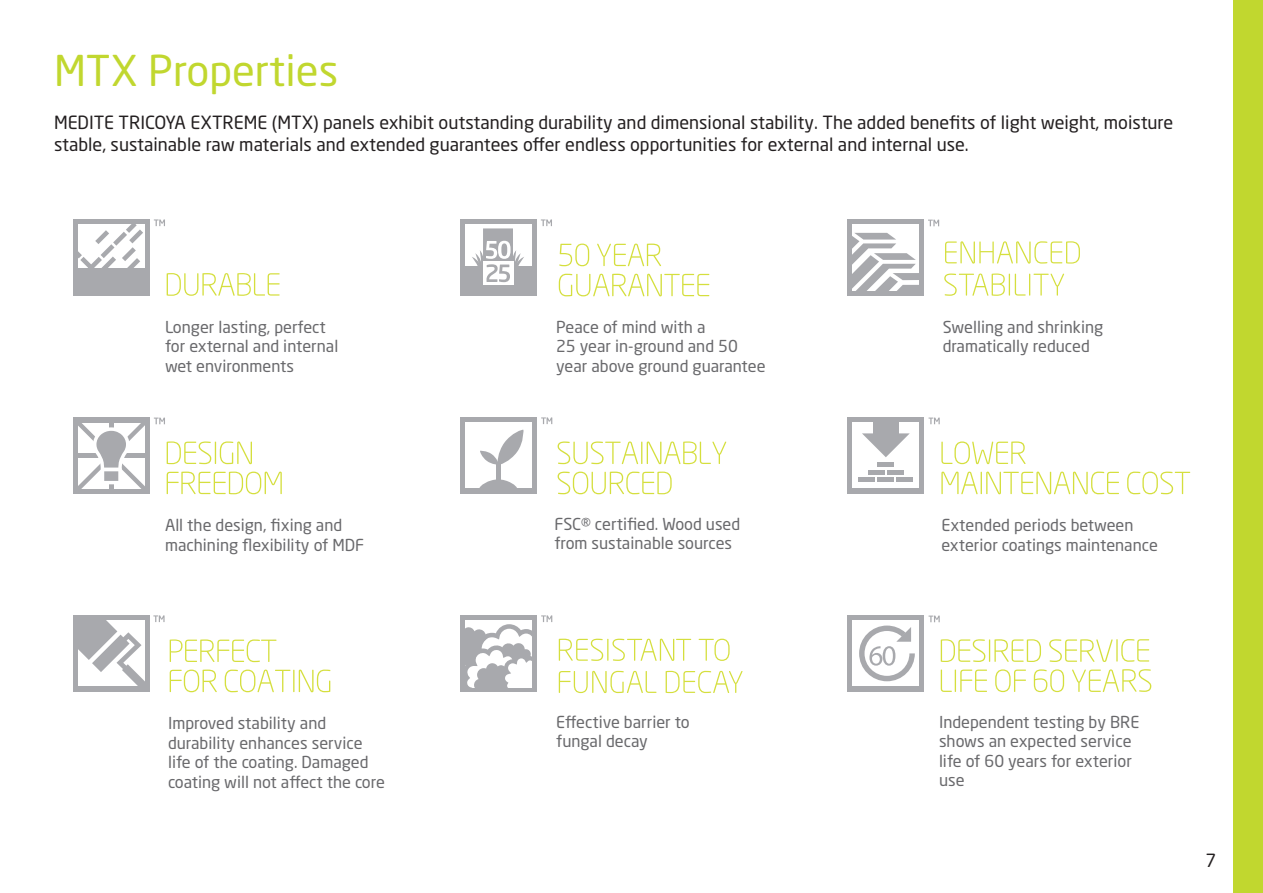
<style>
.page{position:relative;width:1263px;height:893px;background:#fff}
.page>*{position:absolute;margin:0;border:0;box-sizing:border-box;transform-origin:0 0}
.Paragraph_Style_2{font:42px "Neo Sans W1 G";color:#c1d72f}
.Paragraph_Style_1{font:18px/21.6px "Neo Sans W1 G";color:#231f20}
.F_B{font:16.35px/19.5px "Neo Sans W1 G";color:#69696c}
</style>
<div class="page">
<div style="left:1233px;top:0;width:30px;height:893px;background:#c1d72f"></div>
<svg style="left:928px;top:220px;width:11px;height:6px"></svg>
<div style="left:847px;top:219px;width:77px;height:77px;background:#a8a9ad"></div>
<div style="left:852px;top:225px;width:67px;height:66px;background:#fff"></div>
<svg style="left:852px;top:233px;width:67px;height:58px"></svg>
<svg style="left:944px;top:274px;width:120px;height:22px"></svg>
<svg style="left:945px;top:241px;width:135px;height:23px"></svg>
<svg style="left:74px;top:615px;width:256px;height:77px"></svg>
<div style="left:847px;top:615px;width:77px;height:77px;background:#a8a9ad"></div>
<div style="left:852px;top:620px;width:67px;height:66px;background:#fff"></div>
<svg style="left:859px;top:626px;width:56px;height:56px"></svg>
<svg style="left:928px;top:616px;width:12px;height:6px"></svg>
<hr style="left:1116px;top:639px;width:2px;height:23px;background:#d5df3e">
<svg style="left:1121px;top:639px;width:28px;height:23px"></svg>
<svg style="left:941px;top:639px;width:100px;height:23px"></svg>
<svg style="left:1049px;top:639px;width:63px;height:23px"></svg>
<svg style="left:941px;top:670px;width:46px;height:22px"></svg>
<svg style="left:995px;top:669px;width:31px;height:23px"></svg>
<svg style="left:1034px;top:669px;width:30px;height:23px"></svg>
<svg style="left:1072px;top:669px;width:79px;height:23px"></svg>
<div style="left:73px;top:219px;width:76px;height:77px;background:#a8a9ad"></div>
<svg style="left:78px;top:224px;width:65px;height:44px"></svg>
<svg style="left:154px;top:219px;width:11px;height:7px"></svg>
<svg style="left:167px;top:273px;width:113px;height:23px"></svg>
<div style="left:73px;top:417px;width:77px;height:77px;background:#a8a9ad"></div>
<svg style="left:78px;top:423px;width:67px;height:66px"></svg>
<svg style="left:154px;top:418px;width:11px;height:6px"></svg>
<svg style="left:167px;top:441px;width:85px;height:23px"></svg>
<svg style="left:167px;top:472px;width:115px;height:22px"></svg>
<div style="left:460px;top:615px;width:77px;height:77px;background:#a8a9ad"></div>
<div style="left:465px;top:620px;width:67px;height:67px;background:#fff"></div>
<svg style="left:465px;top:624px;width:67px;height:63px"></svg>
<svg style="left:541px;top:615px;width:11px;height:7px"></svg>
<svg style="left:559px;top:671px;width:183px;height:22px"></svg>
<svg style="left:559px;top:639px;width:171px;height:22px"></svg>
<div style="left:847px;top:417px;width:77px;height:77px;background:#a8a9ad"></div>
<div style="left:852px;top:423px;width:67px;height:65px;background:#fff"></div>
<svg style="left:862px;top:433px;width:48px;height:24px"></svg>
<div style="left:873px;top:419px;width:26px;height:18px;background:#a8a9ad"></div>
<div style="left:859px;top:477px;width:16px;height:5px;background:#a8a9ad"></div>
<div style="left:877px;top:477px;width:17px;height:5px;background:#a8a9ad"></div>
<div style="left:896px;top:477px;width:17px;height:5px;background:#a8a9ad"></div>
<hr style="left:868px;top:470px;width:17px;height:4px;background:#a8a9ad">
<hr style="left:887px;top:470px;width:16px;height:4px;background:#a8a9ad">
<div style="left:877px;top:462px;width:17px;height:5px;background:#a8a9ad"></div>
<svg style="left:928px;top:418px;width:12px;height:6px"></svg>
<svg style="left:941px;top:441px;width:84px;height:23px"></svg>
<svg style="left:941px;top:472px;width:37px;height:22px"></svg>
<hr style="left:980px;top:472px;width:2px;height:22px;background:#d5df3e">
<svg style="left:986px;top:472px;width:133px;height:22px"></svg>
<svg style="left:1127px;top:472px;width:63px;height:22px"></svg>
<svg style="left:541px;top:219px;width:11px;height:7px"></svg>
<div style="left:460px;top:220px;width:76px;height:76px;background:#a8a9ad"></div>
<div style="left:465px;top:225px;width:66px;height:65px;background:#fff"></div>
<div style="left:462px;top:266px;width:72px;height:25px;background:#a8a9ad"></div>
<svg style="left:472px;top:228px;width:52px;height:57px"></svg>
<svg style="left:559px;top:244px;width:30px;height:22px"></svg>
<svg style="left:597px;top:244px;width:64px;height:22px"></svg>
<svg style="left:559px;top:274px;width:150px;height:22px"></svg>
<div style="left:460px;top:417px;width:77px;height:77px;background:#a8a9ad"></div>
<div style="left:465px;top:423px;width:67px;height:65px;background:#fff"></div>
<div style="left:496px;top:464px;width:5px;height:24px;background:#a8a9ad"></div>
<svg style="left:480px;top:429px;width:44px;height:36px"></svg>
<svg style="left:479px;top:479px;width:38px;height:9px"></svg>
<svg style="left:541px;top:417px;width:11px;height:7px"></svg>
<svg style="left:558px;top:441px;width:168px;height:23px"></svg>
<svg style="left:558px;top:472px;width:114px;height:22px"></svg>
<p class="Paragraph_Style_2" style="left:54px;top:45px;width:286px">MTX Properties</p>
<p class="Paragraph_Style_1" style="left:54px;top:112px;width:1121px">MEDITE TRICOYA EXTREME (MTX) panels exhibit outstanding durability and dimensional stability. The added benefits of light weight, moisture stable, sustainable raw materials and extended guarantees offer endless opportunities for external and internal use.</p>
<p class="F_B" style="left:165px;top:317px;width:175px">Longer lasting, perfect for external and internal wet environments</p>
<p class="F_B" style="left:165px;top:515px;width:201px">All the design, fixing and machining flexibility of MDF</p>
<p class="F_B" style="left:556px;top:317px;width:211px">Peace of mind with a<br>25 year in-ground and 50 year above ground guarantee</p>
<p class="F_B" style="left:554px;top:514px;width:187px">FSC® certified. Wood used from sustainable sources</p>
<p class="F_B" style="left:943px;top:317px;width:162px">Swelling and shrinking dramatically reduced</p>
<p class="F_B" style="left:941px;top:515px;width:218px">Extended periods between exterior coatings maintenance</p>
<p class="F_B" style="left:556px;top:712px;width:135px">Effective barrier to fungal decay</p>
<p class="F_B" style="left:168px;top:713px;width:218px">Improved stability and durability enhances service life of the coating. Damaged coating will not affect the core</p>
<p class="F_B" style="left:939px;top:712px;width:202px">Independent testing by BRE shows an expected service life of 60 years for exterior use</p>
<p class="Paragraph_Style_1" style="left:1205px;top:849px;width:12px">7</p>
</div>
